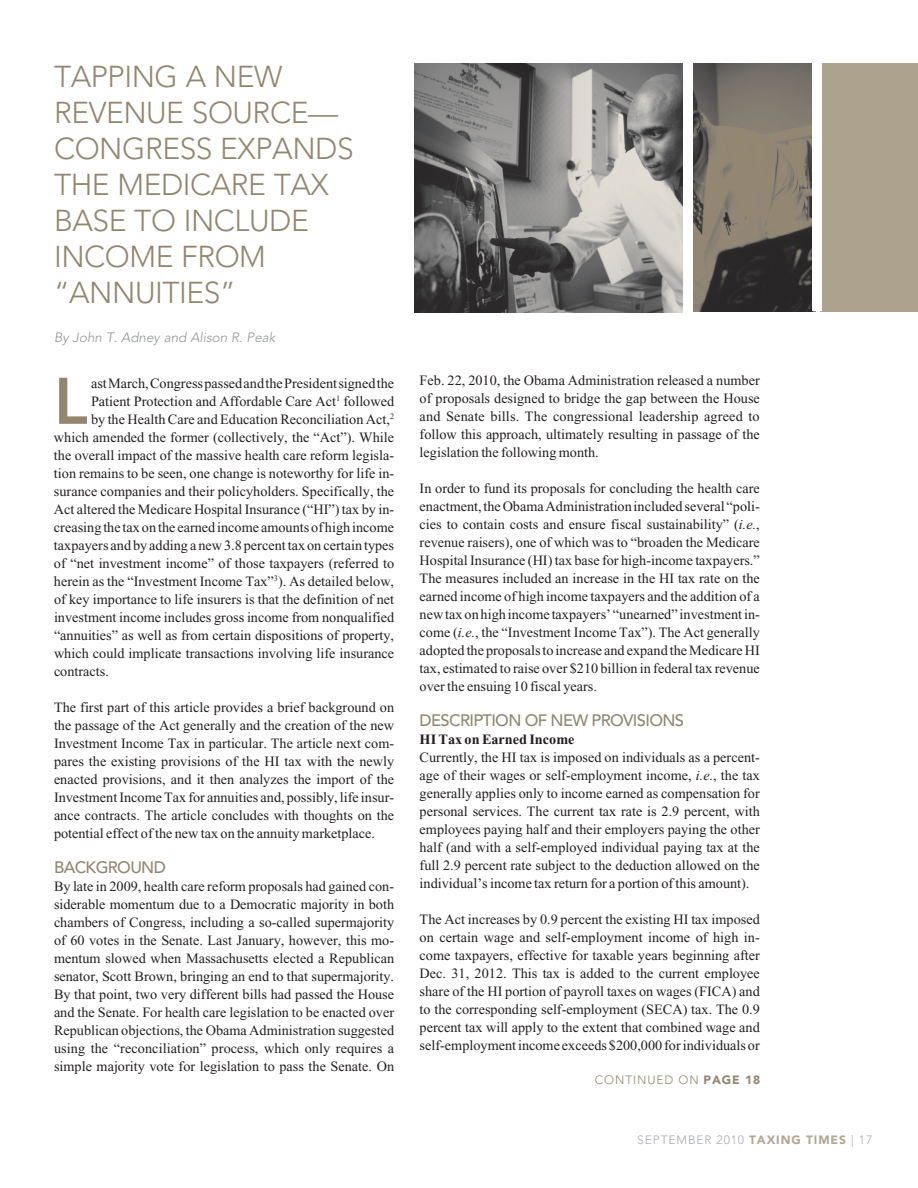
<style>
.page{position:relative;width:918px;height:1188px;background:#fff}
.page>*{position:absolute;margin:0;border:0;box-sizing:border-box;transform-origin:0 0}
.t1{font:800 65.1px "Avenir";color:#938671}
.t2{font:300 30px/36px "Avenir";letter-spacing:-.015em;color:#938671}
.t3{font:500 16.5px "Avenir";letter-spacing:-.04em;color:#938671}
.t4{font:14.25px/18px "Times New Roman";color:#231f20;text-align:justify}
.t5{font:700 14.25px "Times New Roman";color:#231f20}
.t6{font:italic 300 13.5px "Avenir";color:#939598}
.t7{font:300 12px "Avenir";letter-spacing:.075em;color:#a8a9ad}
.t8{font:300 12px "Avenir";letter-spacing:.075em;color:#938671}
.s1{font-style:italic}
.s2{font-weight:900}
.s3{font-weight:900;color:#b2a794}
</style>
<div class="page">
<img style="left:414px;top:63px;width:269px;height:249px">
<img style="left:693px;top:63px;width:119px;height:248px">
<div style="left:821px;top:63px;width:97px;height:248px;background:#ada28e"></div>
<div style="left:812px;top:62px;width:10px;height:249px;background:#fff"></div>
<h2 class="t2" style="left:54px;top:58px;width:301px">TAPPING A NEW<br>REVENUE SOURCE—<br>CONGRESS ExPANDS<br>THE MEDICARE TAx<br>BASE TO INCLUDE<br>INCOME FROM “ANNUITIES”</h2>
<p class="t6" style="left:54px;top:329px;width:223px">By John T. Adney and Alison R. Peak</p>
<h1 class="t1" style="left:54px;top:363px;width:35px">l</h1>
<p class="t4" style="left:91px;top:374px;width:305px">ast March, Congress passed and the President signed the</p>
<p class="t4" style="left:91px;top:392px;width:305px">Patient Protection and Affordable Care Act<sup>1</sup> followed</p>
<p class="t4" style="left:91px;top:410px;width:305px">by the Health Care and Education Reconciliation Act,<sup>2</sup></p>
<p class="t4" style="left:54px;top:428px;width:342px">which amended the former (collectively, the “Act”). While</p>
<p class="t4" style="left:54px;top:446px;width:342px">the overall impact of the massive health care reform legisla-</p>
<p class="t4" style="left:54px;top:464px;width:342px">tion remains to be seen, one change is noteworthy for life in-</p>
<p class="t4" style="left:54px;top:482px;width:342px">surance companies and their policyholders. Specifically, the</p>
<p class="t4" style="left:54px;top:500px;width:342px">Act altered the Medicare Hospital Insurance (“HI”) tax by in-</p>
<p class="t4" style="left:54px;top:518px;width:342px">creasing the tax on the earned income amounts of high income</p>
<p class="t4" style="left:54px;top:536px;width:342px">taxpayers and by adding a new 3.8 percent tax on certain types</p>
<p class="t4" style="left:54px;top:554px;width:342px">of “net investment income” of those taxpayers (referred to</p>
<p class="t4" style="left:54px;top:572px;width:342px">herein as the “Investment Income Tax”<sup>3</sup>). As detailed below,</p>
<p class="t4" style="left:54px;top:590px;width:342px">of key importance to life insurers is that the definition of net</p>
<p class="t4" style="left:54px;top:608px;width:342px">investment income includes gross income from nonqualified</p>
<p class="t4" style="left:54px;top:626px;width:342px">“annuities” as well as from certain dispositions of property,</p>
<p class="t4" style="left:54px;top:644px;width:342px">which could implicate transactions involving life insurance</p>
<p class="t4" style="left:54px;top:662px;width:57px">contracts.</p>
<p class="t4" style="left:54px;top:698px;width:342px">The first part of this article provides a brief background on the passage of the Act generally and the creation of the new Investment Income Tax in particular. The article next com&shy;pares the existing provisions of the HI tax with the newly enacted provisions, and it then analyzes the import of the Investment Income Tax for annuities and, possibly, life insur&shy;ance contracts. The article concludes with thoughts on the potential effect of the new tax on the annuity marketplace.</p>
<p class="t3" style="left:54px;top:858px;width:114px">BACkGROUND</p>
<p class="t4" style="left:54px;top:877px;width:342px">By late in 2009, health care reform proposals had gained con&shy;siderable momentum due to a Democratic majority in both chambers of Congress, including a so-called supermajority of 60 votes in the Senate. Last January, however, this mo&shy;mentum slowed when Massachusetts elected a Republican senator, Scott Brown, bringing an end to that supermajority.<br>By that point, two very different bills had passed the House and the Senate. For health care legislation to be enacted over Republican objections, the Obama Administration suggested using the “reconciliation” process, which only requires a simple majority vote for legislation to pass the Senate. On</p>
<p class="t4" style="left:420px;top:371px;width:342px">Feb. 22, 2010, the Obama Administration released a number of proposals designed to bridge the gap between the House and Senate bills. The congressional leadership agreed to follow this approach, ultimately resulting in passage of the legislation the following month.</p>
<p class="t4" style="left:420px;top:479px;width:342px">In order to fund its proposals for concluding the health care enactment, the Obama Administration included several “poli&shy;cies to contain costs and ensure fiscal sustainability” (<span class="s1">i.e.</span>, revenue raisers), one of which was to “broaden the Medicare Hospital Insurance (HI) tax base for high-income taxpayers.” The measures included an increase in the HI tax rate on the earned income of high income taxpayers and the addition of a new tax on high income taxpayers’ “unearned” investment in&shy;come (<span class="s1">i.e.</span>, the “Investment Income Tax”). The Act generally adopted the proposals to increase and expand the Medicare HI tax, estimated to raise over $210 billion in federal tax revenue over the ensuing 10 fiscal years.</p>
<p class="t3" style="left:420px;top:711px;width:266px">DESCRIPTION OF NEW PROVISIONS</p>
<p class="t5" style="left:420px;top:732px;width:156px">HI Tax on Earned Income</p>
<p class="t4" style="left:420px;top:749px;width:342px">Currently, the HI tax is imposed on individuals as a percent&shy;age of their wages or self-employment income, <span class="s1">i.e.</span>, the tax generally applies only to income earned as compensation for personal services. The current tax rate is 2.9 percent, with employees paying half and their employers paying the other half (and with a self-employed individual paying tax at the full 2.9 percent rate subject to the deduction allowed on the individual’s income tax return for a portion of this amount).</p>
<p class="t4" style="left:420px;top:911px;width:342px">The Act increases by 0.9 percent the existing HI tax imposed on certain wage and self-employment income of high in&shy;come taxpayers, effective for taxable years beginning after Dec. 31, 2012. This tax is added to the current employee share of the HI portion of payroll taxes on wages (FICA) and to the corresponding self-employment (SECA) tax. The 0.9 percent tax will apply to the extent that combined wage and self-employment income exceeds $200,000 for individuals or</p>
<p class="t8" style="left:595px;top:1072px;width:167px">CONTINUED ON <span class="s2">PAGE 18</span></p>
<p class="t7" style="left:637px;top:1132px;width:236px">SEPTEMBER 2010 <span class="s3">TAXING TIMES</span> | 17</p>
</div>
